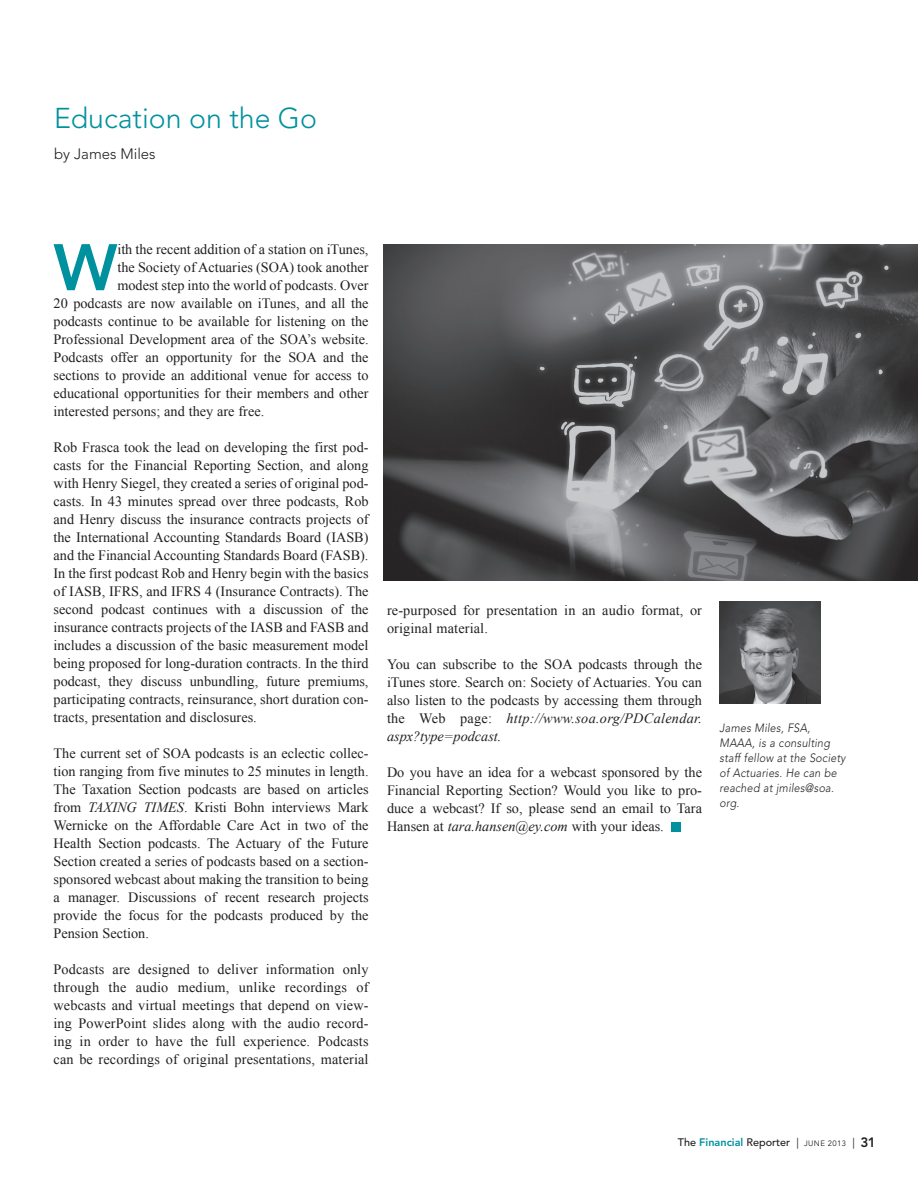
<style>
.page{position:relative;width:918px;height:1188px;background:#fff}
.page>*{position:absolute;margin:0;border:0;box-sizing:border-box;transform-origin:0 0}
.t1{font:800 65.1px "Avenir LT Std";color:#00919f}
.t2{font:300 28.5px "Avenir LT Std";color:#00919f}
.t3{font:300 15px "Avenir LT Std";color:#231f20}
.t4{font:14.25px/18px "Times New Roman";color:#231f20;text-align:justify}
.t5{font:italic 300 12px/15px "Avenir LT Std";letter-spacing:.02em;color:#231f20;scale:.9 1}
.t6{font:500 10.8px "Avenir LT Std";color:#231f20}
.s1{font-style:italic}
.s2{font-weight:800;color:#00919f}
.s3{font-weight:400}
.s4{font-weight:400;font-size:7.8px}
.s5{font-weight:800;font-size:13.5px}
</style>
<div class="page">
<img style="left:720px;top:602px;width:101px;height:101px">
<div style="left:672px;top:822px;width:9px;height:9px;background:#00919f"></div>
<img style="left:383px;top:244px;width:535px;height:336px">
<h2 class="t2" style="left:54px;top:101px;width:265px">Education on the Go</h2>
<p class="t3" style="left:54px;top:145px;width:103px">by James Miles</p>
<h1 class="t1" style="left:54px;top:229px;width:65px">W</h1>
<p class="t4" style="left:117px;top:240px;width:253px">ith the recent addition of a station on iTunes,</p>
<p class="t4" style="left:117px;top:258px;width:253px">the Society of Actuaries (SOA) took another</p>
<p class="t4" style="left:117px;top:276px;width:253px">modest step into the world of podcasts. Over</p>
<p class="t4" style="left:54px;top:294px;width:317px">20 podcasts are now available on iTunes, and all the</p>
<p class="t4" style="left:54px;top:312px;width:317px">podcasts continue to be available for listening on the</p>
<p class="t4" style="left:54px;top:330px;width:317px">Professional Development area of the SOA’s website.</p>
<p class="t4" style="left:54px;top:348px;width:317px">Podcasts offer an opportunity for the SOA and the</p>
<p class="t4" style="left:54px;top:366px;width:317px">sections to provide an additional venue for access to</p>
<p class="t4" style="left:54px;top:384px;width:317px">educational opportunities for their members and other</p>
<p class="t4" style="left:54px;top:402px;width:212px">interested persons; and they are free.</p>
<p class="t4" style="left:54px;top:438px;width:317px">Rob Frasca took the lead on developing the first pod&shy;casts for the Financial Reporting Section, and along with Henry Siegel, they created a series of original pod&shy;casts. In 43 minutes spread over three podcasts, Rob and Henry discuss the insurance contracts projects of the International Accounting Standards Board (IASB) and the Financial Accounting Standards Board (FASB).<br>In the first podcast Rob and Henry begin with the basics of IASB, IFRS, and IFRS 4 (Insurance Contracts). The second podcast continues with a discussion of the insurance contracts projects of the IASB and FASB and includes a discussion of the basic measurement model being proposed for long-duration contracts. In the third podcast, they discuss unbundling, future premiums, participating contracts, reinsurance, short duration con&shy;tracts, presentation and disclosures.</p>
<p class="t4" style="left:54px;top:744px;width:317px">The current set of SOA podcasts is an eclectic collec&shy;tion ranging from five minutes to 25 minutes in length.<br>The Taxation Section podcasts are based on articles from <span class="s1">TAXING TIMES</span>. Kristi Bohn interviews Mark Wernicke on the Affordable Care Act in two of the Health Section podcasts. The Actuary of the Future Section created a series of podcasts based on a section&shy;sponsored webcast about making the transition to being a manager. Discussions of recent research projects provide the focus for the podcasts produced by the Pension Section.</p>
<p class="t4" style="left:54px;top:960px;width:317px">Podcasts are designed to deliver information only through the audio medium, unlike recordings of webcasts and virtual meetings that depend on view&shy;ing PowerPoint slides along with the audio record&shy;ing in order to have the full experience. Podcasts can be recordings of original presentations, material</p>
<p class="t4" style="left:387px;top:601px;width:317px">re-purposed for presentation in an audio format, or original material.</p>
<p class="t4" style="left:387px;top:655px;width:317px">You can subscribe to the SOA podcasts through the iTunes store. Search on: Society of Actuaries. You can also listen to the podcasts by accessing them through the Web page: <span class="s1">http://www.soa.org/PDCalendar. aspx?type=podcast.</span></p>
<p class="t4" style="left:387px;top:763px;width:317px">Do you have an idea for a webcast sponsored by the Financial Reporting Section? Would you like to pro&shy;duce a webcast? If so, please send an email to Tara Hansen at <span class="s1">tara.hansen@ey.com</span> with your ideas.</p>
<p class="t5" style="left:720px;top:721px;width:141px">James Miles, FSA,<br>MAAA, is a consulting staff fellow at the Society of Actuaries. He can be reached at jmiles@soa. org.</p>
<p class="t6" style="left:678px;top:1136px;width:199px">The <span class="s2">Financial</span> Reporter <span class="s3">|</span> <span class="s4">JUNE 2013</span> <span class="s3">|</span> <span class="s5">31</span></p>
</div>
